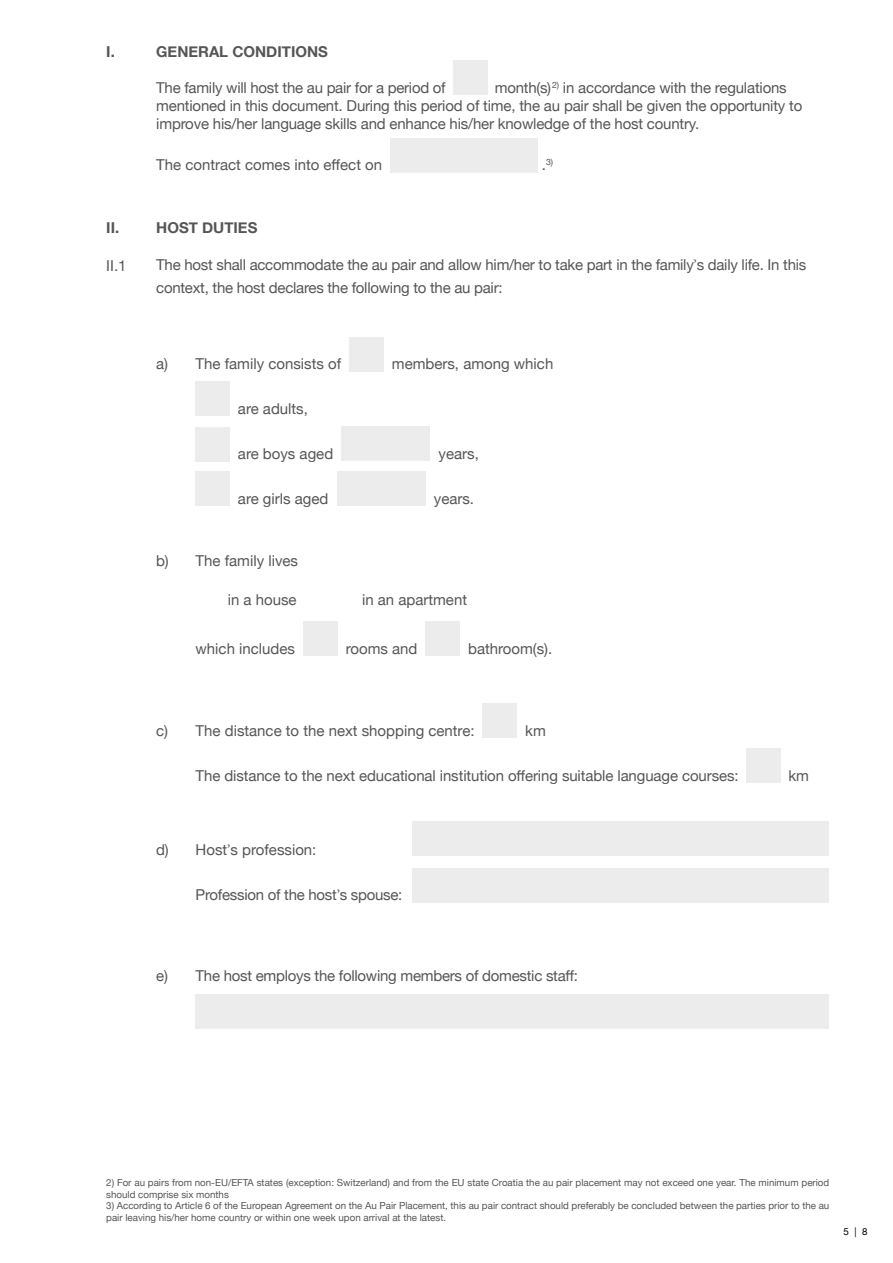
<style>
.page{position:relative;width:893px;height:1263px;background:#fff}
.page>*{position:absolute;margin:0;border:0;box-sizing:border-box;transform-origin:0 0}
.t1{font:15px/18px "Helvetica Neue";letter-spacing:-.01em;color:#565656}
.t2{font:700 15px "Helvetica Neue";color:#565656}
.t3{font:9.75px/11.7px "Helvetica Neue";color:#565656}
.t4{font:9.75px "Helvetica Neue";color:#000}
.t5{font:8.7px "Helvetica Neue";color:#565656}
.s1{font-size:15px}
.s2{font-family:"Minion Pro"}
.s3{color:#fff}
</style>
<div class="page">
<div style="left:453px;top:60px;width:34px;height:34px;background:#ececed"></div>
<div style="left:391px;top:138px;width:147px;height:34px;background:#ececed"></div>
<div style="left:350px;top:338px;width:34px;height:34px;background:#ececed"></div>
<div style="left:196px;top:382px;width:34px;height:34px;background:#ececed"></div>
<div style="left:196px;top:427px;width:34px;height:34px;background:#ececed"></div>
<div style="left:342px;top:427px;width:88px;height:34px;background:#ececed"></div>
<div style="left:196px;top:472px;width:34px;height:34px;background:#ececed"></div>
<div style="left:337px;top:472px;width:88px;height:34px;background:#ececed"></div>
<div style="left:303px;top:622px;width:34px;height:34px;background:#ececed"></div>
<div style="left:426px;top:622px;width:34px;height:34px;background:#ececed"></div>
<div style="left:483px;top:703px;width:34px;height:35px;background:#ececed"></div>
<div style="left:747px;top:748px;width:34px;height:35px;background:#ececed"></div>
<div style="left:412px;top:821px;width:417px;height:34px;background:#ececed"></div>
<div style="left:412px;top:868px;width:417px;height:34px;background:#ececed"></div>
<div style="left:196px;top:994px;width:633px;height:34px;background:#ececed"></div>
<p class="t2" style="left:106px;top:40px;width:10px">I.</p>
<p class="t2" style="left:156px;top:40px;width:173px">GENERAL CONDITIONS</p>
<p class="t1" style="left:156px;top:80px;width:291px">The family will host the au pair for a period of</p>
<p class="t1" style="left:156px;top:80px;width:648px;text-indent:339px">month(s)<sup>2)</sup> in accordance with the regulations mentioned in this document. During this period of time, the au pair shall be given the opportunity to improve his/her language skills and enhance his/her knowledge of the host country.</p>
<p class="t1" style="left:156px;top:156px;width:227px">The contract comes into effect on</p>
<p class="t5" style="left:542px;top:155px;width:13px"><span class="s1">.</span>3)</p>
<p class="t2" style="left:106px;top:216px;width:15px">II.</p>
<p class="t1" style="left:106px;top:257px;width:22px">II.1</p>
<p class="t2" style="left:156px;top:216px;width:103px">HOST DUTIES</p>
<p class="t1" style="left:156px;top:255px;width:652px;line-height:22.5px">The host shall accommodate the au pair and allow him/her to take part in the family<span class="s2">’</span>s daily life. In this context, the host declares the following to the au pair:</p>
<p class="t1" style="left:156px;top:355px;width:13px">a)</p>
<p class="t1" style="left:196px;top:356px;width:147px">The family consists of</p>
<p class="t1" style="left:392px;top:356px;width:163px">members, among which</p>
<p class="t1" style="left:238px;top:401px;width:72px">are adults,</p>
<p class="t1" style="left:238px;top:446px;width:97px">are boys aged</p>
<p class="t1" style="left:439px;top:446px;width:42px">years,</p>
<p class="t1" style="left:238px;top:491px;width:92px">are girls aged</p>
<p class="t1" style="left:434px;top:491px;width:42px">years.</p>
<p class="t1" style="left:156px;top:552px;width:14px">b)</p>
<p class="t1" style="left:196px;top:552px;width:104px">The family lives</p>
<p class="t1" style="left:196px;top:591px;width:273px"><span class="s3">❑</span> in a house <span class="s3">❑</span> in an apartment</p>
<p class="t1" style="left:196px;top:641px;width:101px">which includes</p>
<p class="t1" style="left:346px;top:641px;width:73px">rooms and</p>
<p class="t1" style="left:468px;top:641px;width:86px">bathroom(s).</p>
<p class="t1" style="left:156px;top:722px;width:13px">c)</p>
<p class="t1" style="left:196px;top:722px;width:280px">The distance to the next shopping centre:</p>
<p class="t1" style="left:525px;top:722px;width:22px">km</p>
<p class="t1" style="left:196px;top:767px;width:544px">The distance to the next educational institution offering suitable language courses:</p>
<p class="t1" style="left:789px;top:767px;width:22px">km</p>
<p class="t1" style="left:156px;top:841px;width:14px">d)</p>
<p class="t1" style="left:196px;top:841px;width:122px">Host<span class="s2">’</span>s profession:</p>
<p class="t1" style="left:196px;top:886px;width:208px">Profession of the host<span class="s2">’</span>s spouse:</p>
<p class="t1" style="left:156px;top:967px;width:423px">e) The host employs the following members of domestic staff:</p>
<p class="t3" style="left:106px;top:1177px;width:724px">2) For au pairs from non-EU/EFTA states (exception: Switzerland) and from the EU state Croatia the au pair placement may not exceed one year. The minimum period should comprise six months</p>
<p class="t3" style="left:106px;top:1200px;width:724px">3) According to Article 6 of the European Agreement on the Au Pair Placement, this au pair contract should preferably be concluded between the parties prior to the au pair leaving his/her home country or within one week upon arrival at the latest.</p>
<p class="t4" style="left:844px;top:1224px;width:25px">5 | 8</p>
</div>
